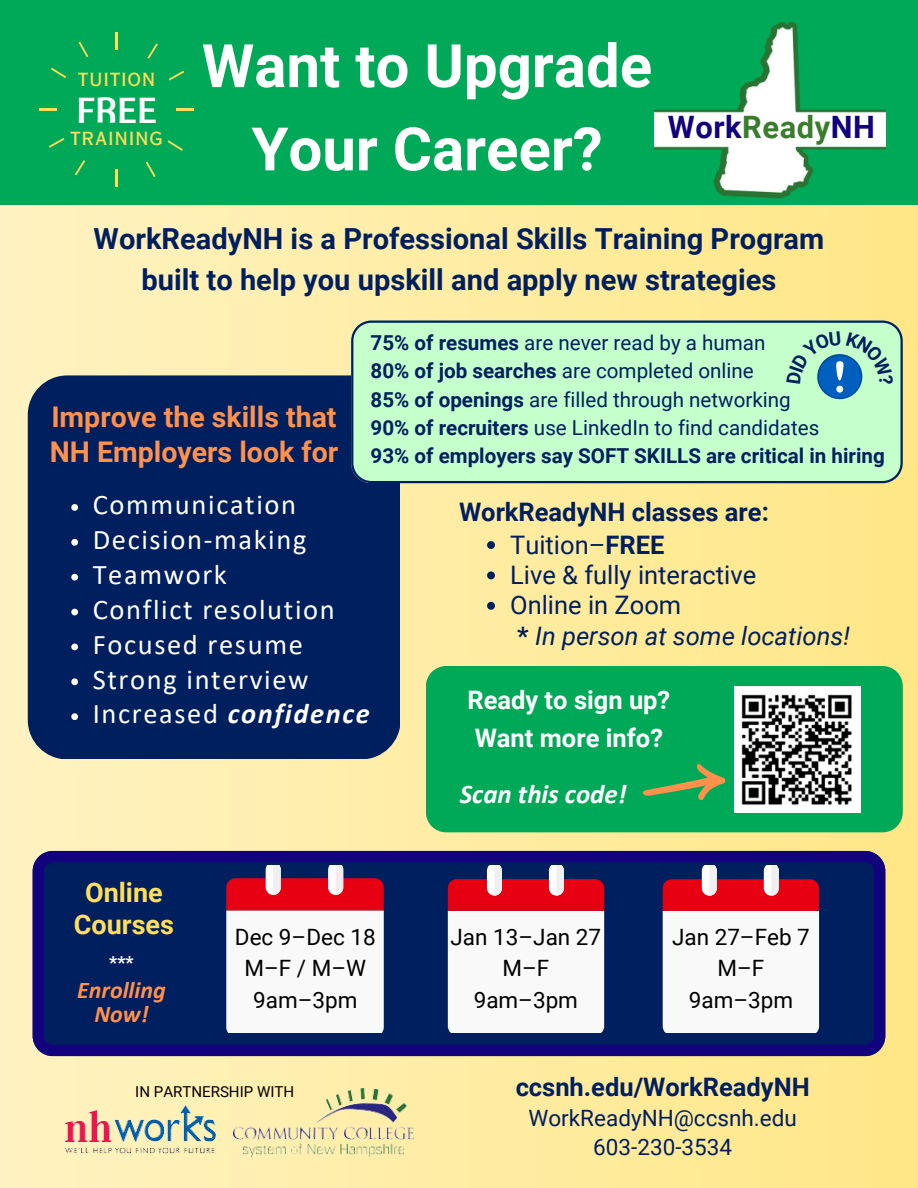
<style>
.page{position:relative;width:918px;height:1188px;background:#fff}
.page>*{position:absolute;margin:0;border:0;box-sizing:border-box;transform-origin:0 0}
.t1{font:700 60px/83.2px "Roboto";color:#fff;text-align:center}
.t2{font:36px "Cantora One";color:#fff}
.t3{font:700 30.9px "Roboto";letter-spacing:.02em;color:#12027d}
.t4{font:700 29.1px/40.5px "Roboto";color:#001f5f;text-align:center}
.t5{font:28.5px/34.8px "Calibri";letter-spacing:.055em;color:#fff}
.t6{font:700 28.5px/34.8px "Roboto";color:#ff914d}
.t7{font:700 27px/31.5px "Roboto";color:#ffde59;text-align:center}
.t8{font:italic 700 27px "Calibri";color:#fff}
.t9{font:25.5px/30.9px "Roboto";color:#001f5f}
.t10{font:700 25.5px/38.2px "Roboto";color:#fff}
.t11{font:700 25.5px "Roboto";color:#001f5f}
.t12{font:italic 700 24px/23.7px "Calibri";color:#ff914d;text-align:center}
.t13{font:22.5px/31.5px "Roboto";color:#000;text-align:center}
.t14{font:22.5px "Roboto";color:#001f5f}
.t15{font:700 20.55px/28.2px "Roboto";color:#001f5f}
.t16{font:18px "Copperplate Gothic LT Pro 30 AB";letter-spacing:.075em;color:#ffde59}
.t17{font:700 18px "Roboto";color:#fff}
.t18{font:15.15px "Roboto";color:#000}
.s1{color:#387c2c}
.s2{font-weight:400}
.s3{font-weight:700;font-style:italic}
.s4{font-weight:700}
.s5{font-style:italic}
</style>
<div class="page">
<div style="left:0;top:0;width:918px;height:1188px;background:linear-gradient(to right,#fef2c2,#fde686)"></div>
<div style="left:0;top:0;width:918px;height:205px;background:#00a958"></div>
<img style="left:654px;top:22px;width:232px;height:177px">
<svg style="left:115px;top:170px;width:2px;height:17px"></svg>
<svg style="left:115px;top:32px;width:2px;height:18px"></svg>
<svg style="left:39px;top:108px;width:18px;height:2px"></svg>
<svg style="left:177px;top:108px;width:17px;height:2px"></svg>
<svg style="left:75px;top:160px;width:10px;height:16px"></svg>
<svg style="left:147px;top:43px;width:11px;height:16px"></svg>
<svg style="left:51px;top:68px;width:15px;height:10px"></svg>
<svg style="left:167px;top:140px;width:16px;height:11px"></svg>
<svg style="left:49px;top:138px;width:16px;height:10px"></svg>
<svg style="left:168px;top:71px;width:16px;height:10px"></svg>
<svg style="left:78px;top:42px;width:10px;height:15px"></svg>
<svg style="left:146px;top:161px;width:10px;height:16px"></svg>
<div style="left:426px;top:666px;width:477px;height:166px;background:#00a958"></div>
<div style="left:28px;top:375px;width:372px;height:384px;background:#001f5f;border-radius:39px"></div>
<img style="left:734px;top:686px;width:126px;height:126px">
<img style="left:65px;top:1105px;width:150px;height:51px">
<img style="left:233px;top:1089px;width:180px;height:67px">
<div style="left:351px;top:321px;width:551px;height:162px;background:#c5ffcc"></div>
<svg style="left:33px;top:851px;width:852px;height:205px;background:#061a67"></svg>
<svg style="left:226px;top:866px;width:158px;height:166px"></svg>
<svg style="left:448px;top:866px;width:156px;height:166px"></svg>
<svg style="left:663px;top:866px;width:156px;height:166px"></svg>
<svg style="left:642px;top:763px;width:84px;height:37px;background:#40a255"></svg>
<svg style="left:71px;top:504px;width:7px;height:7px"></svg>
<svg style="left:71px;top:539px;width:7px;height:7px"></svg>
<svg style="left:71px;top:574px;width:7px;height:7px"></svg>
<svg style="left:71px;top:609px;width:7px;height:6px"></svg>
<svg style="left:71px;top:644px;width:7px;height:6px"></svg>
<svg style="left:71px;top:678px;width:7px;height:7px"></svg>
<svg style="left:71px;top:713px;width:7px;height:7px"></svg>
<svg style="left:487px;top:541px;width:8px;height:8px"></svg>
<svg style="left:487px;top:572px;width:8px;height:7px"></svg>
<svg style="left:487px;top:602px;width:8px;height:8px"></svg>
<svg style="left:787px;top:331px;width:107px;height:69px;background:#9fdec9"></svg>
<p class="t16" style="left:78px;top:68px;width:78px">TUITION</p>
<h2 class="t2" style="left:76px;top:87px;width:82px">FREE</h2>
<p class="t16" style="left:71px;top:127px;width:94px">TRAINING</p>
<h1 class="t1" style="left:202px;top:22px;width:452px">Want to Upgrade<br>Your Career?</h1>
<h3 class="t3" style="left:668px;top:106px;width:209px">Work<span class="s1">Ready</span>NH</h3>
<h3 class="t4" style="left:94px;top:217px;width:732px">WorkReadyNH is a Professional Skills Training Program built to help you upskill and apply new strategies</h3>
<h3 class="t6" style="left:50px;top:398px;width:290px">Improve the skills that<br>NH Employers look for</h3>
<p class="t15" style="left:371px;top:328px;width:516px">75% of resumes <span class="s2">are never read by a human<br></span>80% of job searches <span class="s2">are completed online<br></span>85% of openings <span class="s2">are filled through networking<br></span>90% of recruiters <span class="s2">use LinkedIn to find candidates<br></span>93% of employers say SOFT SKILLS are critical in hiring</p>
<h3 class="t5" style="left:93px;top:487px;width:279px">Communication<br>Decision-making<br>Teamwork<br>Conflict resolution<br>Focused resume<br>Strong interview<br>Increased <span class="s3">confidence</span></h3>
<p class="t9" style="left:510px;top:496px;width:341px;text-indent:-51px"><span class="s4">WorkReadyNH classes are:<br></span>Tuition–<span class="s4">FREE<br></span>Live &amp; fully interactive<br>Online in Zoom<br><span class="s4">*</span> <span class="s5">In person at some locations!</span></p>
<p class="t10" style="left:467px;top:680px;width:204px">Ready to sign up?<br>Want more info?</p>
<h3 class="t8" style="left:460px;top:775px;width:168px">Scan this code!</h3>
<h3 class="t7" style="left:74px;top:876px;width:102px">Online<br>Courses</h3>
<p class="t17" style="left:109px;top:950px;width:26px">***</p>
<p class="t12" style="left:77px;top:977px;width:90px">Enrolling<br>Now!</p>
<p class="t13" style="left:235px;top:920px;width:142px">Dec 9–Dec 18<br>M–F / M–W<br>9am–3pm</p>
<p class="t13" style="left:451px;top:920px;width:152px">Jan 13–Jan 27<br>M–F<br>9am–3pm</p>
<p class="t13" style="left:672px;top:920px;width:139px">Jan 27–Feb 7<br>M–F<br>9am–3pm</p>
<p class="t18" style="left:135px;top:1081px;width:160px">IN PARTNERSHIP WITH</p>
<p class="t11" style="left:516px;top:1069px;width:296px">ccsnh.edu/WorkReadyNH</p>
<p class="t14" style="left:593px;top:1132px;width:140px">603-230-3534</p>
<p class="t14" style="left:529px;top:1102px;width:270px">WorkReadyNH@ccsnh.edu</p>
</div>
